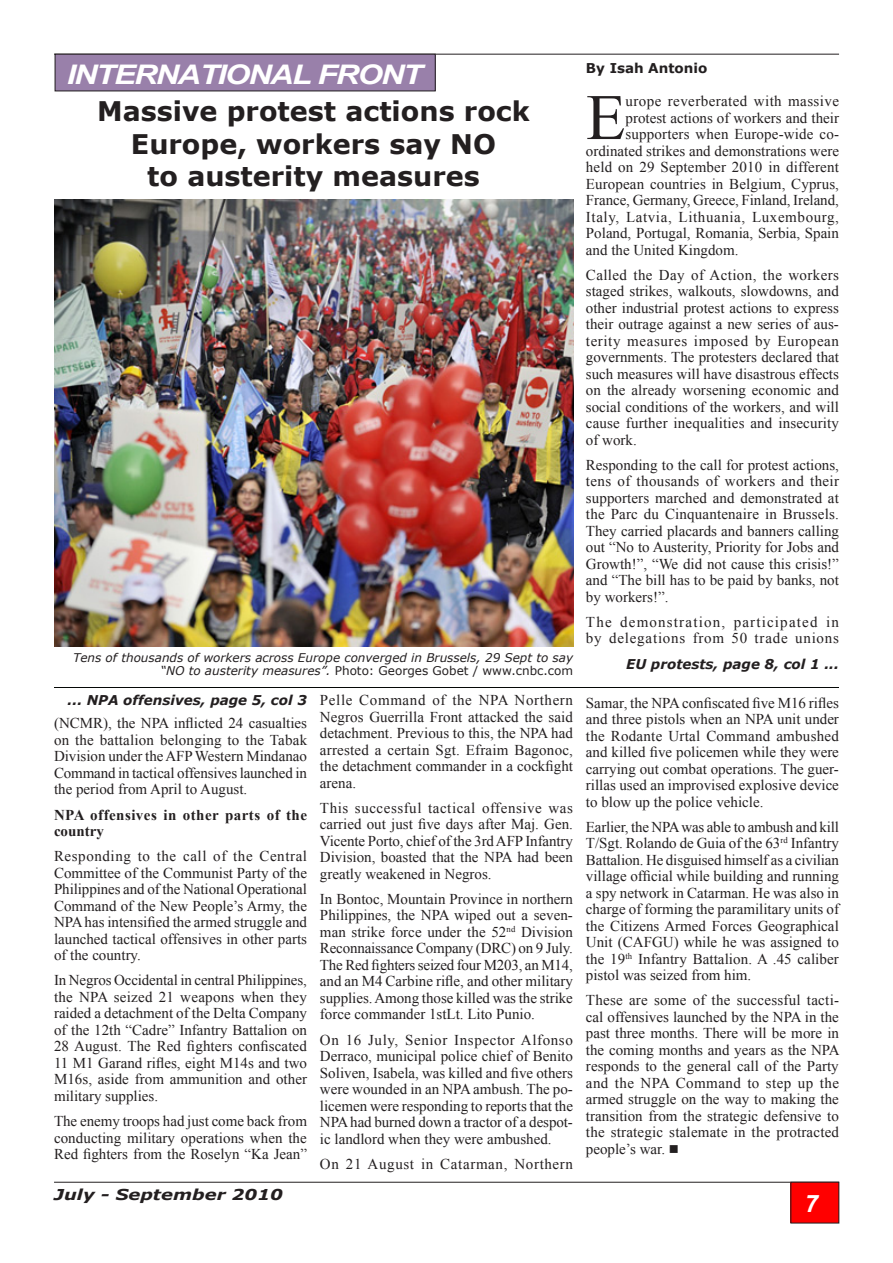
<style>
.page{position:relative;width:893px;height:1263px;background:#fff}
.page>*{position:absolute;margin:0;border:0;box-sizing:border-box;transform-origin:0 0}
.t1{font:64.8px "Times New Roman";color:#231f20}
.t2{font:700 27px/32.4px "Verdana";color:#231f20;text-align:center}
.t3{font:italic 700 27px "Arial";letter-spacing:-.05em;color:#fff;scale:1.2 1}
.t4{font:italic 700 24px "Arial";color:#fff}
.t5{font:15px/16.5px "Times New Roman";color:#231f20;text-align:justify}
.t6{font:15px/16.5px "Times New Roman";letter-spacing:.08em;color:#231f20}
.t7{font:700 15px/16.5px "Times New Roman";letter-spacing:.03em;color:#231f20}
.t8{font:15px "Times New Roman";letter-spacing:.04em;color:#231f20}
.t9{font:15px "Times New Roman";letter-spacing:.045em;color:#231f20}
.t10{font:15px "Times New Roman";letter-spacing:.03em;color:#231f20}
.t11{font:italic 700 15px "Verdana";color:#231f20;scale:1.2 1}
.t12{font:italic 700 13.5px "Verdana";color:#231f20}
.t13{font:700 13.5px "Verdana";color:#231f20}
.t14{font:italic 12px/12.8px "Verdana";color:#231f20;text-align:right}
.s1{font-style:normal}
</style>
<div class="page">
<hr style="left:54px;top:54px;width:785px;height:1px;background:#231f20">
<hr style="left:54px;top:1182px;width:785px;height:1px;background:#231f20">
<div style="left:791px;top:1182px;width:48px;height:41px;background:#f00"></div>
<div style="left:55px;top:54px;width:380px;height:37px;background:#9980aa"></div>
<div style="left:55px;top:54px;width:380px;height:37px;border:1px solid #231f20"></div>
<hr style="left:54px;top:687px;width:785px;height:1px;background:#050806">
<img style="left:54px;top:200px;width:519px;height:447px">
<h2 class="t3" style="left:67px;top:57px;width:298px">INTERNATIONAL FRONT</h2>
<h2 class="t2" style="left:97px;top:95px;width:434px">Massive protest actions rock<br>Europe, workers say NO<br>to austerity measures</h2>
<p class="t14" style="left:73px;top:651px;width:502px">Tens of thousands of workers across Europe converged in Brussels, 29 Sept to say “NO to austerity measures”. <span class="s1">Photo: Georges Gobet / www.cnbc.com</span></p>
<p class="t12" style="left:68px;top:691px;width:241px">... NPA offensives, page 5, col 3</p>
<p class="t5" style="left:54px;top:715px;width:255px">(NCMR), the NPA inflicted 24 casualties on the battalion belonging to the Tabak Division under the AFP Western Mindanao Command in tactical offensives launched in the period from April to August.</p>
<p class="t7" style="left:54px;top:806px;width:255px">NPA offensives in other parts of the country</p>
<p class="t5" style="left:54px;top:848px;width:255px">Responding to the call of the Central Committee of the Communist Party of the Philippines and of the National Operational Command of the New People’s Army, the NPA has intensified the armed struggle and launched tactical offensives in other parts of the country.</p>
<p class="t5" style="left:54px;top:972px;width:255px">In Negros Occidental in central Philippines, the NPA seized 21 weapons when they raided a detachment of the Delta Company of the 12th “Cadre” Infantry Battalion on 28 August. The Red fighters confiscated 11 M1 Garand rifles, eight M14s and two M16s, aside from ammunition and other military supplies.</p>
<p class="t5" style="left:54px;top:1112px;width:254px">The enemy troops had just come back from conducting military operations when the Red fighters from the Roselyn “Ka Jean”</p>
<p class="t11" style="left:54px;top:1184px;width:192px">July - September 2010</p>
<p class="t5" style="left:320px;top:692px;width:255px">Pelle Command of the NPA Northern Negros Guerrilla Front attacked the said detachment. Previous to this, the NPA had arrested a certain Sgt. Efraim Bagonoc, the detachment commander in a cockfight arena.</p>
<p class="t5" style="left:320px;top:799px;width:255px">This successful tactical offensive was carried out just five days after Maj. Gen.<br>Vicente Porto, chief of the 3rd AFP Infantry Division, boasted that the NPA had been greatly weakened in Negros.</p>
<p class="t5" style="left:320px;top:890px;width:255px">In Bontoc, Mountain Province in northern Philippines, the NPA wiped out a seven&shy;man strike force under the 52<sup>nd</sup> Division Reconnaissance Company (DRC) on 9 July.<br>The Red fighters seized four M203, an M14, and an M4 Carbine rifle, and other military supplies. Among those killed was the strike force commander 1stLt. Lito Punio.</p>
<p class="t5" style="left:320px;top:1031px;width:255px">On 16 July, Senior Inspector Alfonso Derraco, municipal police chief of Benito Soliven, Isabela, was killed and five others were wounded in an NPA ambush. The po&shy;licemen were responding to reports that the NPA had burned down a tractor of a despot&shy;ic landlord when they were ambushed.</p>
<p class="t9" style="left:320px;top:1154px;width:255px">On 21 August in Catarman, Northern</p>
<p class="t13" style="left:586px;top:60px;width:123px">By Isah Antonio</p>
<h1 class="t1" style="left:586px;top:74px;width:41px">E</h1>
<p class="t10" style="left:626px;top:91px;width:215px">urope reverberated with massive</p>
<p class="t5" style="left:626px;top:109px;width:215px">protest actions of workers and their</p>
<p class="t5" style="left:626px;top:126px;width:215px">supporters when Europe-wide co-</p>
<p class="t5" style="left:586px;top:142px;width:254px">ordinated strikes and demonstrations were</p>
<p class="t5" style="left:586px;top:159px;width:254px">held on 29 September 2010 in different</p>
<p class="t5" style="left:586px;top:175px;width:255px">European countries in Belgium, Cyprus,</p>
<p class="t5" style="left:586px;top:192px;width:254px">France, Germany, Greece, Finland, Ireland,</p>
<p class="t8" style="left:586px;top:206px;width:255px">Italy, Latvia, Lithuania, Luxembourg,</p>
<p class="t5" style="left:586px;top:225px;width:254px">Poland, Portugal, Romania, Serbia, Spain</p>
<p class="t5" style="left:586px;top:241px;width:154px">and the United Kingdom.</p>
<p class="t5" style="left:586px;top:266px;width:255px">Called the Day of Action, the workers staged strikes, walkouts, slowdowns, and other industrial protest actions to express their outrage against a new series of aus&shy;terity measures imposed by European governments. The protesters declared that such measures will have disastrous effects on the already worsening economic and social conditions of the workers, and will cause further inequalities and insecurity of work.</p>
<p class="t5" style="left:586px;top:456px;width:255px">Responding to the call for protest actions, tens of thousands of workers and their supporters marched and demonstrated at the Parc du Cinquantenaire in Brussels.<br>They carried placards and banners calling out “No to Austerity, Priority for Jobs and Growth!”, “We did not cause this crisis!” and “The bill has to be paid by banks, not by workers!”.</p>
<p class="t6" style="left:586px;top:613px;width:255px">The demonstration, participated in by delegations from 50 trade unions</p>
<p class="t12" style="left:626px;top:656px;width:214px">EU protests, page 8, col 1 ...</p>
<p class="t5" style="left:586px;top:694px;width:254px">Samar, the NPA confiscated five M16 rifles and three pistols when an NPA unit under the Rodante Urtal Command ambushed and killed five policemen while they were carrying out combat operations. The guer&shy;rillas used an improvised explosive device to blow up the police vehicle.</p>
<p class="t5" style="left:586px;top:818px;width:255px">Earlier, the NPA was able to ambush and kill T/Sgt. Rolando de Guia of the 63<sup>rd</sup> Infantry Battalion. He disguised himself as a civilian village official while building and running a spy network in Catarman. He was also in charge of forming the paramilitary units of the Citizens Armed Forces Geographical Unit (CAFGU) while he was assigned to the 19<sup>th</sup> Infantry Battalion. A .45 caliber pistol was seized from him.</p>
<p class="t5" style="left:586px;top:992px;width:255px">These are some of the successful tacti&shy;cal offensives launched by the NPA in the past three months. There will be more in the coming months and years as the NPA responds to the general call of the Party and the NPA Command to step up the armed struggle on the way to making the transition from the strategic defensive to the strategic stalemate in the protracted people’s war. ■</p>
<h3 class="t4" style="left:805px;top:1187px;width:15px">7</h3>
</div>
